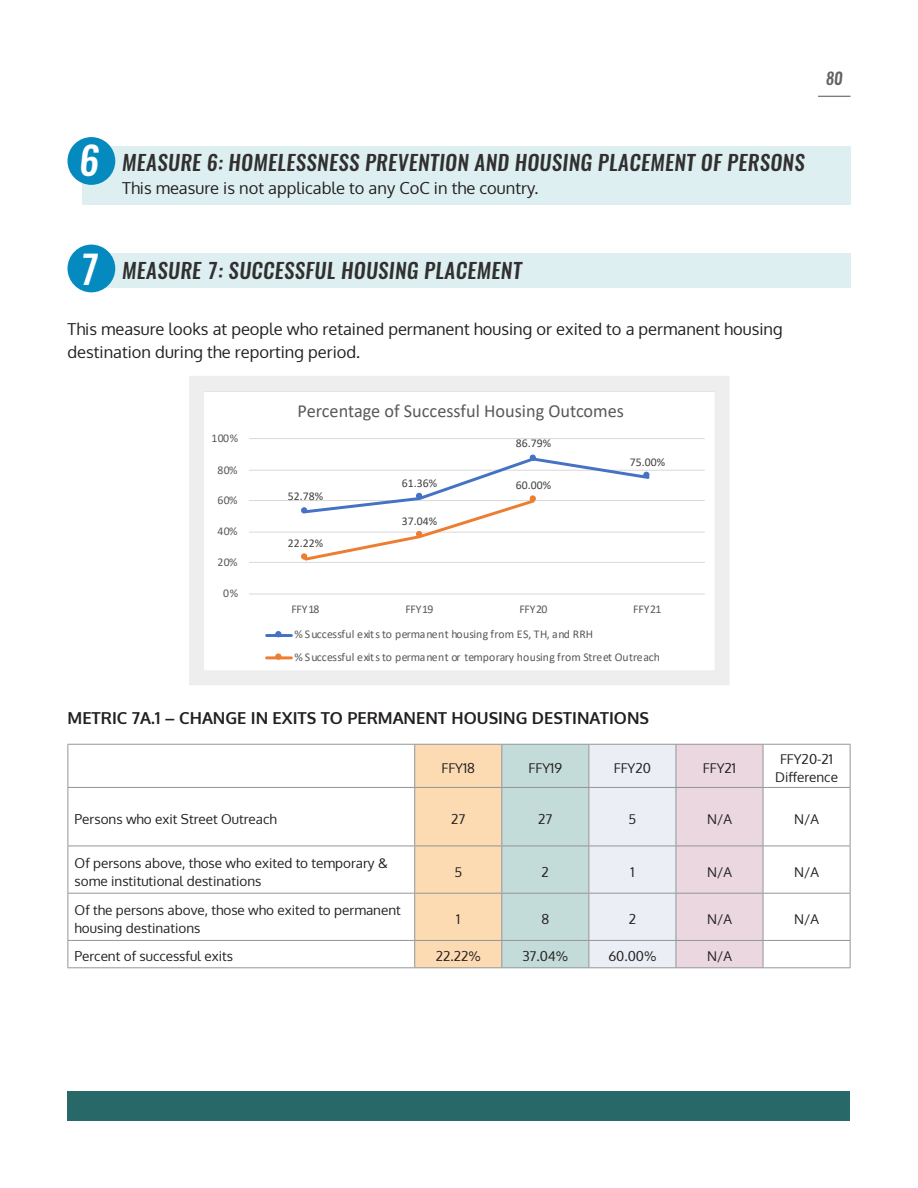
<style>
.page{position:relative;width:918px;height:1188px;background:#fff}
.page>*{position:absolute;margin:0;border:0;box-sizing:border-box;transform-origin:0 0}
.t1{font:500 38.55px "Oswald";color:#fff}
.t2{font:500 21px "Oswald";letter-spacing:.02em;color:#312f30}
.t3{font:18.45px "Calibri";color:#595959}
.t4{font:16.5px/22.5px "Oxygen";color:#231f20}
.t5{font:700 16.5px "Oxygen";color:#231f20}
.t6{font:500 16.5px "Oswald";color:#636366}
.Normal__Web{font:13.5px/18px "Oxygen";color:#231f20}
.t7{font:11.85px/22.4px "Calibri";letter-spacing:.005em;color:#595959}
.t8{font:11.85px "Calibri";color:#404040}
</style>
<div class="page">
<hr style="left:818px;top:96px;width:33px;height:1px;background:#636366">
<div style="left:68px;top:1091px;width:782px;height:29px;background:#286868"></div>
<div style="left:82px;top:146px;width:768px;height:59px;background:#ddeff0"></div>
<div style="left:67px;top:137px;width:48px;height:48px;background:#048abf;border-radius:50%"></div>
<div style="left:82px;top:254px;width:768px;height:34px;background:#ddeff0"></div>
<div style="left:67px;top:245px;width:48px;height:47px;background:#048abf;border-radius:50%"></div>
<hr style="left:68px;top:744px;width:347px;height:1px;background:#939598">
<hr style="left:68px;top:745px;width:1px;height:42px;background:#939598">
<hr style="left:68px;top:787px;width:347px;height:1px;background:#939598">
<hr style="left:68px;top:788px;width:1px;height:58px;background:#939598">
<hr style="left:68px;top:846px;width:347px;height:1px;background:#939598">
<hr style="left:68px;top:846px;width:1px;height:47px;background:#939598">
<hr style="left:68px;top:893px;width:347px;height:1px;background:#939598">
<hr style="left:68px;top:894px;width:1px;height:46px;background:#939598">
<hr style="left:68px;top:940px;width:347px;height:1px;background:#939598">
<svg style="left:68px;top:941px;width:1px;height:26px"></svg>
<hr style="left:68px;top:967px;width:347px;height:1px;background:#939598">
<svg style="left:414px;top:744px;width:437px;height:224px"></svg>
<hr style="left:676px;top:744px;width:87px;height:1px;background:#939598">
<svg style="left:189px;top:376px;width:540px;height:309px"></svg>
<p class="t6" style="left:826px;top:67px;width:18px">80</p>
<p class="t1" style="left:79px;top:133px;width:21px">6</p>
<p class="t2" style="left:122px;top:148px;width:684px">MEASURE 6: HOMELESSNESS PREVENTION AND HOUSING PLACEMENT OF PERSONS</p>
<p class="t4" style="left:122px;top:177px;width:418px">This measure is not applicable to any CoC in the country.</p>
<p class="t1" style="left:79px;top:242px;width:21px">7</p>
<p class="t2" style="left:122px;top:256px;width:401px">MEASURE 7: SUCCESSFUL HOUSING PLACEMENT</p>
<p class="t4" style="left:68px;top:318px;width:717px">This measure looks at people who retained permanent housing or exited to a permanent housing destination during the reporting period.</p>
<p class="t7" style="left:211px;top:426px;width:28px">100%</p>
<p class="t7" style="left:217px;top:458px;width:22px">80%</p>
<p class="t7" style="left:217px;top:488px;width:22px">60%</p>
<p class="t7" style="left:217px;top:520px;width:22px">40%</p>
<p class="t7" style="left:217px;top:550px;width:22px">20%</p>
<p class="t7" style="left:223px;top:582px;width:16px">0%</p>
<p class="t3" style="left:298px;top:398px;width:328px">Percentage of Successful Housing Outcomes</p>
<p class="t8" style="left:288px;top:488px;width:37px">52.78%</p>
<p class="t8" style="left:288px;top:535px;width:37px">22.22%</p>
<p class="t8" style="left:402px;top:475px;width:37px">61.36%</p>
<p class="t8" style="left:402px;top:513px;width:37px">37.04%</p>
<p class="t8" style="left:516px;top:435px;width:37px">86.79%</p>
<p class="t8" style="left:516px;top:477px;width:37px">60.00%</p>
<p class="t8" style="left:630px;top:453px;width:37px">75.00%</p>
<p class="t7" style="left:291px;top:598px;width:30px">FFY18</p>
<p class="t7" style="left:405px;top:598px;width:30px">FFY19</p>
<p class="t7" style="left:519px;top:598px;width:30px">FFY20</p>
<p class="t7" style="left:633px;top:598px;width:30px">FFY21</p>
<p class="t7" style="left:294px;top:623px;width:367px">% Successful exits to permanent housing from ES, TH, and RRH<br>% Successful exits to permanent or temporary housing from Street Outreach</p>
<p class="t5" style="left:68px;top:708px;width:583px">METRIC 7A.1 – CHANGE IN EXITS TO PERMANENT HOUSING DESTINATIONS</p>
<p class="Normal__Web" style="left:442px;top:759px;width:35px">FFY18</p>
<p class="Normal__Web" style="left:529px;top:759px;width:35px">FFY19</p>
<p class="Normal__Web" style="left:614px;top:759px;width:39px">FFY20</p>
<p class="Normal__Web" style="left:703px;top:759px;width:35px">FFY21</p>
<p class="Normal__Web" style="left:780px;top:750px;width:55px">FFY20-21</p>
<p class="Normal__Web" style="left:775px;top:768px;width:64px">Difference</p>
<p class="Normal__Web" style="left:75px;top:810px;width:204px">Persons who exit Street Outreach</p>
<p class="Normal__Web" style="left:451px;top:810px;width:16px">27</p>
<p class="Normal__Web" style="left:538px;top:810px;width:16px">27</p>
<p class="Normal__Web" style="left:629px;top:810px;width:9px">5</p>
<p class="Normal__Web" style="left:707px;top:810px;width:26px">N/A</p>
<p class="Normal__Web" style="left:794px;top:810px;width:26px">N/A</p>
<p class="Normal__Web" style="left:75px;top:854px;width:315px">Of persons above, those who exited to temporary &amp; some institutional destinations</p>
<p class="Normal__Web" style="left:454px;top:863px;width:9px">5</p>
<p class="Normal__Web" style="left:542px;top:863px;width:9px">2</p>
<p class="Normal__Web" style="left:630px;top:863px;width:6px">1</p>
<p class="Normal__Web" style="left:707px;top:863px;width:26px">N/A</p>
<p class="Normal__Web" style="left:794px;top:863px;width:26px">N/A</p>
<p class="Normal__Web" style="left:75px;top:901px;width:328px">Of the persons above, those who exited to permanent housing destinations</p>
<p class="Normal__Web" style="left:456px;top:910px;width:6px">1</p>
<p class="Normal__Web" style="left:541px;top:910px;width:9px">8</p>
<p class="Normal__Web" style="left:629px;top:910px;width:9px">2</p>
<p class="Normal__Web" style="left:707px;top:910px;width:26px">N/A</p>
<p class="Normal__Web" style="left:794px;top:910px;width:26px">N/A</p>
<p class="Normal__Web" style="left:75px;top:947px;width:160px">Percent of successful exits</p>
<p class="Normal__Web" style="left:436px;top:947px;width:47px">22.22%</p>
<p class="Normal__Web" style="left:522px;top:947px;width:48px">37.04%</p>
<p class="Normal__Web" style="left:608px;top:947px;width:50px">60.00%</p>
<p class="Normal__Web" style="left:707px;top:947px;width:26px">N/A</p>
</div>
